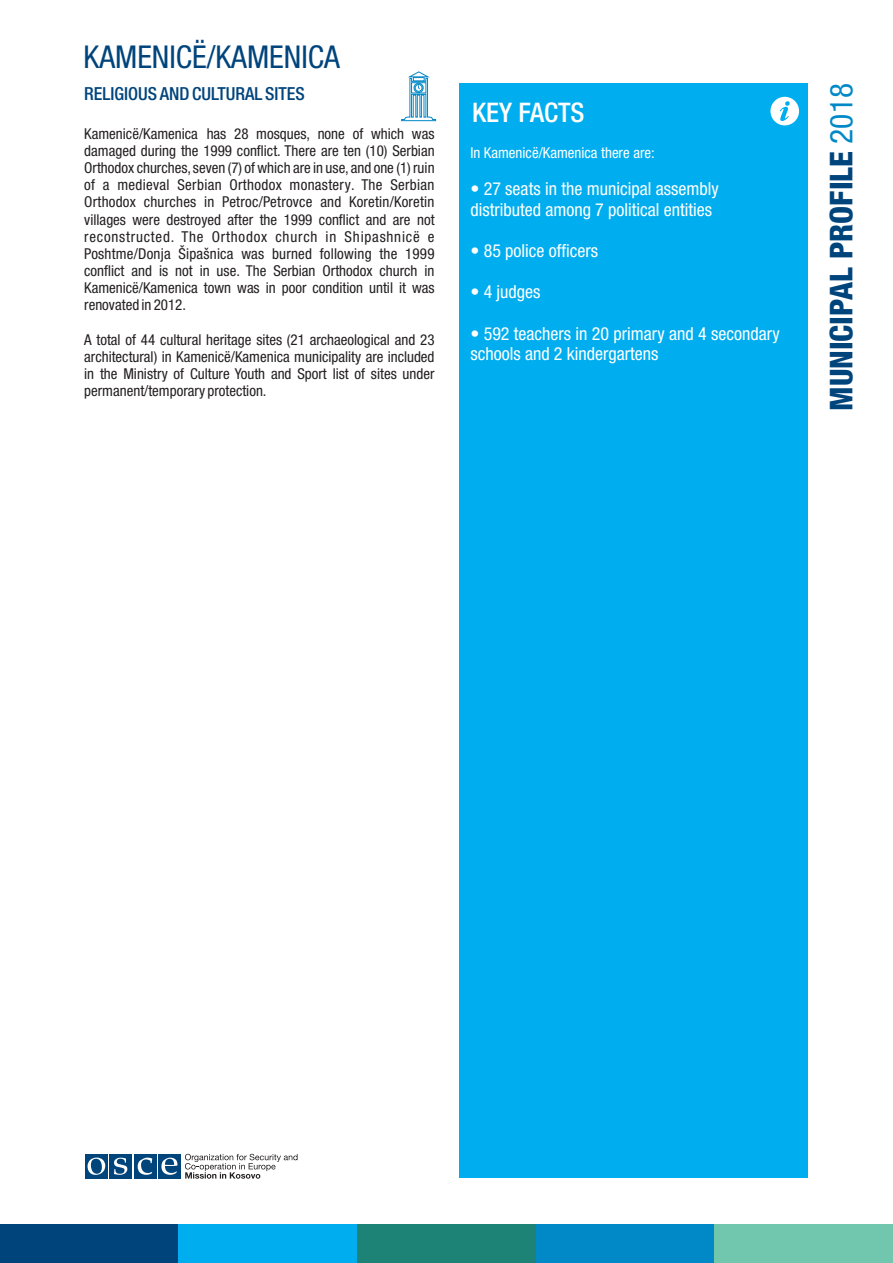
<style>
.page{position:relative;width:893px;height:1263px;background:#fff}
.page>*{position:absolute;margin:0;border:0;box-sizing:border-box;transform-origin:0 0}
.t1{font:800 condensed 31.5px "Helvetica Neue LT Pro";color:#00447c}
.t2{font:condensed 31.5px "Helvetica Neue LT Pro";color:#00447c}
.t3{font:500 condensed 27px "Helvetica Neue LT Pro";color:#fff}
.t4{font:condensed 18px/20.5px "Helvetica Neue LT Pro";color:#fff}
.t5{font:500 condensed 18px "Helvetica Neue LT Pro";color:#00447c}
.t6{font:condensed 15px/17.1px "Helvetica Neue LT Pro";color:#231f20;text-align:justify}
.t7{font:condensed 15px "Helvetica Neue LT Pro";color:#fff}
.s1{font-weight:400;color:#0088c7}
</style>
<div class="page">
<div style="left:0;top:1224px;width:179px;height:39px;background:#00447c"></div>
<div style="left:179px;top:1224px;width:178px;height:39px;background:#00aeef"></div>
<div style="left:357px;top:1224px;width:179px;height:39px;background:#1d8377"></div>
<div style="left:536px;top:1224px;width:178px;height:39px;background:#0088c7"></div>
<div style="left:714px;top:1224px;width:179px;height:39px;background:#71c7ad"></div>
<div style="left:460px;top:84px;width:348px;height:1094px;background:#00aeef"></div>
<svg style="left:770px;top:97px;width:29px;height:28px"></svg>
<div style="left:85px;top:1154px;width:23px;height:24px;background:#00447c"></div>
<div style="left:109px;top:1154px;width:23px;height:24px;background:#00447c"></div>
<div style="left:134px;top:1154px;width:22px;height:24px;background:#00447c"></div>
<div style="left:158px;top:1154px;width:23px;height:24px;background:#00447c"></div>
<svg style="left:161px;top:1158px;width:16px;height:17px"></svg>
<svg style="left:138px;top:1158px;width:14px;height:17px"></svg>
<svg style="left:114px;top:1158px;width:13px;height:17px"></svg>
<svg style="left:88px;top:1157px;width:17px;height:18px"></svg>
<svg style="left:185px;top:1154px;width:113px;height:25px"></svg>
<svg style="left:401px;top:71px;width:35px;height:50px"></svg>
<h1 class="t2" style="left:84px;top:45px;width:258px">KAMENICË/KAMENICA</h1>
<p class="t5" style="left:84px;top:87px;width:222px">RELIGIOUS AND CULTURAL SITES</p>
<p class="t6" style="left:84px;top:127px;width:352px">Kamenicë/Kamenica has 28 mosques, none of which was damaged during the 1999 conflict. There are ten (10) Serbian Orthodox churches, seven (7) of which are in use, and one (1) ruin of a medieval Serbian Orthodox monastery. The Serbian Orthodox churches in Petroc/Petrovce and Koretin/Koretin villages were destroyed after the 1999 conflict and are not reconstructed. The Orthodox church in Shipashnicë e Poshtme/Donja Šipašnica was burned following the 1999 conflict and is not in use. The Serbian Orthodox church in Kamenicë/Kamenica town was in poor condition until it was renovated in 2012.</p>
<p class="t6" style="left:84px;top:333px;width:352px">A total of 44 cultural heritage sites (21 archaeological and 23 architectural) in Kamenicë/Kamenica municipality are included in the Ministry of Culture Youth and Sport list of sites under permanent/temporary protection.</p>
<h2 class="t3" style="left:472px;top:102px;width:114px">KEY FACTS</h2>
<p class="t7" style="left:470px;top:148px;width:186px">In Kamenicë/Kamenica there are:</p>
<p class="t4" style="left:470px;top:181px;width:250px">• 27 seats in the municipal assembly distributed among 7 political entities</p>
<p class="t4" style="left:470px;top:243px;width:129px">• 85 police officers</p>
<p class="t4" style="left:470px;top:284px;width:72px">• 4 judges</p>
<p class="t4" style="left:470px;top:325px;width:311px">• 592 teachers in 20 primary and 4 secondary schools and 2 kindergartens</p>
<h1 class="t1" style="left:830px;top:411px;width:329px;rotate:-90deg">MUNICIPAL PROFILE <span class="s1">2018</span></h1>
</div>
